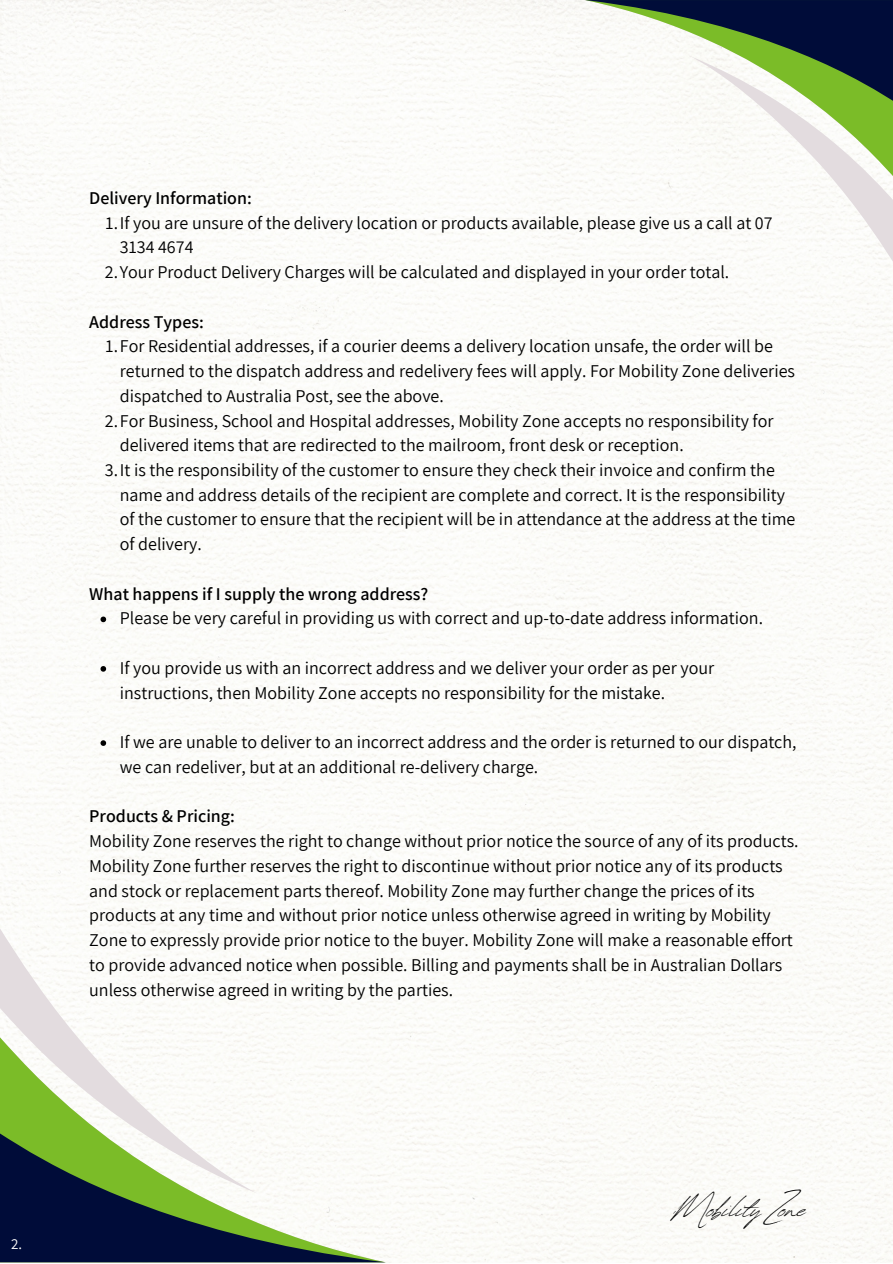
<style>
.page{position:relative;width:893px;height:1264px;background:#fff}
.page>*{position:absolute;margin:0;border:0;box-sizing:border-box;transform-origin:0 0}
.t1{font:40.95px "Revive 80 Signature";color:#000}
.t2{font:18px/24.8px "Assistant";color:#000}
.t3{font:600 18px "Assistant";color:#000}
.t4{font:15px "Assistant";color:#fff}
</style>
<div class="page">
<img style="left:0;top:0;width:892px;height:1262px">
<svg style="left:585px;top:0;width:307px;height:271px"></svg>
<svg style="left:0;top:928px;width:257px;height:109px"></svg>
<svg style="left:0;top:1037px;width:386px;height:96px"></svg>
<svg style="left:0;top:1133px;width:386px;height:129px"></svg>
<svg style="left:100px;top:616px;width:6px;height:6px"></svg>
<svg style="left:100px;top:666px;width:6px;height:5px"></svg>
<svg style="left:100px;top:740px;width:6px;height:6px"></svg>
<p class="t3" style="left:89px;top:185px;width:164px">Delivery Information:</p>
<p class="t2" style="left:120px;top:209px;width:654px;text-indent:-14px">1.If you are unsure of the delivery location or products available, please give us a call at 07<br>3134 4674</p>
<p class="t2" style="left:105px;top:259px;width:626px">2.Your Product Delivery Charges will be calculated and displayed in your order total.</p>
<p class="t3" style="left:89px;top:309px;width:116px">Address Types:</p>
<p class="t2" style="left:120px;top:333px;width:676px;text-indent:-14px">1.For Residential addresses, if a courier deems a delivery location unsafe, the order will be returned to the dispatch address and redelivery fees will apply. For Mobility Zone deliveries dispatched to Australia Post, see the above.</p>
<p class="t2" style="left:120px;top:407px;width:655px;text-indent:-15px">2.For Business, School and Hospital addresses, Mobility Zone accepts no responsibility for delivered items that are redirected to the mailroom, front desk or reception.</p>
<p class="t2" style="left:120px;top:457px;width:677px;text-indent:-15px">3.It is the responsibility of the customer to ensure they check their invoice and confirm the name and address details of the recipient are complete and correct. It is the responsibility of the customer to ensure that the recipient will be in attendance at the address at the time of delivery.</p>
<p class="t3" style="left:89px;top:581px;width:341px">What happens if I supply the wrong address?</p>
<p class="t2" style="left:120px;top:605px;width:644px">Please be very careful in providing us with correct and up-to-date address information.</p>
<p class="t2" style="left:120px;top:655px;width:596px">If you provide us with an incorrect address and we deliver your order as per your instructions, then Mobility Zone accepts no responsibility for the mistake.</p>
<p class="t2" style="left:120px;top:729px;width:678px">If we are unable to deliver to an incorrect address and the order is returned to our dispatch, we can redeliver, but at an additional re-delivery charge.</p>
<p class="t3" style="left:89px;top:804px;width:147px">Products &amp; Pricing:</p>
<p class="t2" style="left:89px;top:828px;width:710px">Mobility Zone reserves the right to change without prior notice the source of any of its products.<br>Mobility Zone further reserves the right to discontinue without prior notice any of its products and stock or replacement parts thereof. Mobility Zone may further change the prices of its products at any time and without prior notice unless otherwise agreed in writing by Mobility Zone to expressly provide prior notice to the buyer. Mobility Zone will make a reasonable effort to provide advanced notice when possible. Billing and payments shall be in Australian Dollars unless otherwise agreed in writing by the parties.</p>
<p class="t4" style="left:11px;top:1233px;width:12px">2.</p>
<p class="t1" style="left:673px;top:1177px;width:134px">Mobility Zone</p>
</div>
